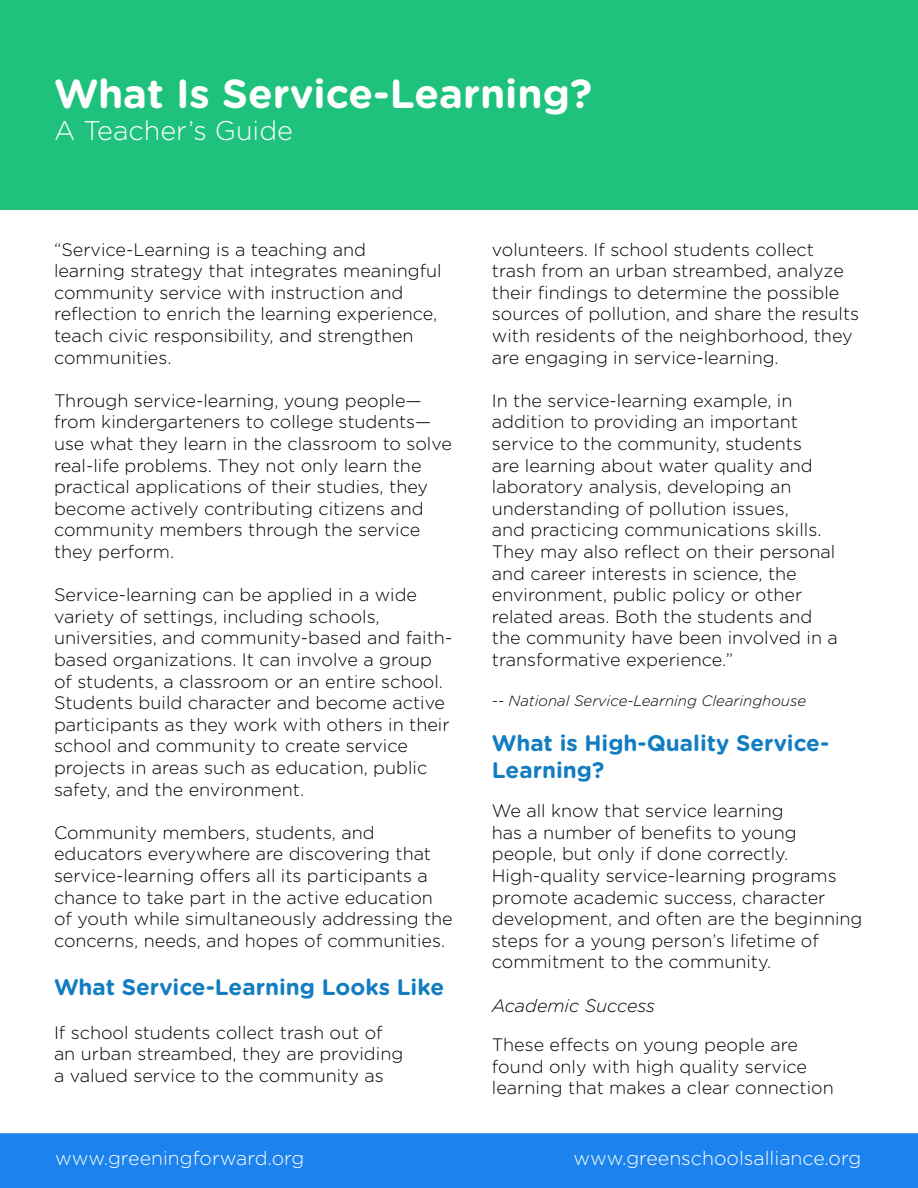
<style>
.page{position:relative;width:918px;height:1188px;background:#fff}
.page>*{position:absolute;margin:0;border:0;box-sizing:border-box;transform-origin:0 0}
.t1{font:700 40.5px "Gotham Rounded";color:#fff}
.t2{font:300 27px "Gotham Rounded";color:#fff}
.t3{font:700 22.5px/27px "Gotham Rounded";color:#127dc0}
.t4{font:300 19.5px "Gotham Rounded";color:#fff}
.t5{font:300 18px/21.6px "Gotham Rounded";color:#000}
.t6{font:italic 300 18px "Gotham Rounded";color:#000}
.t7{font:italic 300 15px "Gotham Rounded";color:#000}
</style>
<div class="page">
<div style="left:0;top:1133px;width:918px;height:55px;background:#1c82ed"></div>
<div style="left:0;top:0;width:918px;height:210px;background:#1fc27d"></div>
<h1 class="t1" style="left:54px;top:64px;width:540px">What Is Service-Learning?</h1>
<h2 class="t2" style="left:54px;top:112px;width:240px">A Teacher’s Guide</h2>
<p class="t5" style="left:54px;top:238px;width:389px">“Service-Learning is a teaching and<br>learning strategy that integrates meaningful community service with instruction and reflection to enrich the learning experience, teach civic responsibility, and strengthen communities.</p>
<p class="t5" style="left:54px;top:389px;width:399px">Through service-learning, young people— from kindergarteners to college students— use what they learn in the classroom to solve real-life problems. They not only learn the practical applications of their studies, they become actively contributing citizens and community members through the service they perform.</p>
<p class="t5" style="left:54px;top:583px;width:400px">Service-learning can be applied in a wide variety of settings, including schools, universities, and community-based and faith&shy;based organizations. It can involve a group of students, a classroom or an entire school.<br>Students build character and become active participants as they work with others in their school and community to create service projects in areas such as education, public safety, and the environment.</p>
<p class="t5" style="left:54px;top:821px;width:400px">Community members, students, and educators everywhere are discovering that service-learning offers all its participants a chance to take part in the active education of youth while simultaneously addressing the concerns, needs, and hopes of communities.</p>
<p class="t3" style="left:54px;top:973px;width:392px">What Service-Learning Looks Like</p>
<p class="t5" style="left:54px;top:1021px;width:351px">If school students collect trash out of an urban streambed, they are providing a valued service to the community as</p>
<p class="t5" style="left:492px;top:238px;width:369px">volunteers. If school students collect trash from an urban streambed, analyze their findings to determine the possible sources of pollution, and share the results with residents of the neighborhood, they are engaging in service-learning.</p>
<p class="t5" style="left:492px;top:389px;width:347px">In the service-learning example, in addition to providing an important service to the community, students<br>are learning about water quality and laboratory analysis, developing an understanding of pollution issues,<br>and practicing communications skills.<br>They may also reflect on their personal and career interests in science, the environment, public policy or other related areas. Both the students and the community have been involved in a transformative experience.”</p>
<p class="t7" style="left:492px;top:690px;width:316px">-- National Service-Learning Clearinghouse</p>
<p class="t3" style="left:492px;top:728px;width:339px">What is High-Quality Service-<br>Learning?</p>
<p class="t5" style="left:492px;top:799px;width:372px">We all know that service learning<br>has a number of benefits to young people, but only if done correctly.<br>High-quality service-learning programs promote academic success, character development, and often are the beginning steps for a young person’s lifetime of commitment to the community.</p>
<p class="t6" style="left:492px;top:993px;width:165px">Academic Success</p>
<p class="t5" style="left:492px;top:1033px;width:343px">These effects on young people are found only with high quality service learning that makes a clear connection</p>
<p class="t4" style="left:55px;top:1145px;width:251px">www.greeningforward.org</p>
<p class="t4" style="left:573px;top:1145px;width:289px">www.greenschoolsalliance.org</p>
</div>
